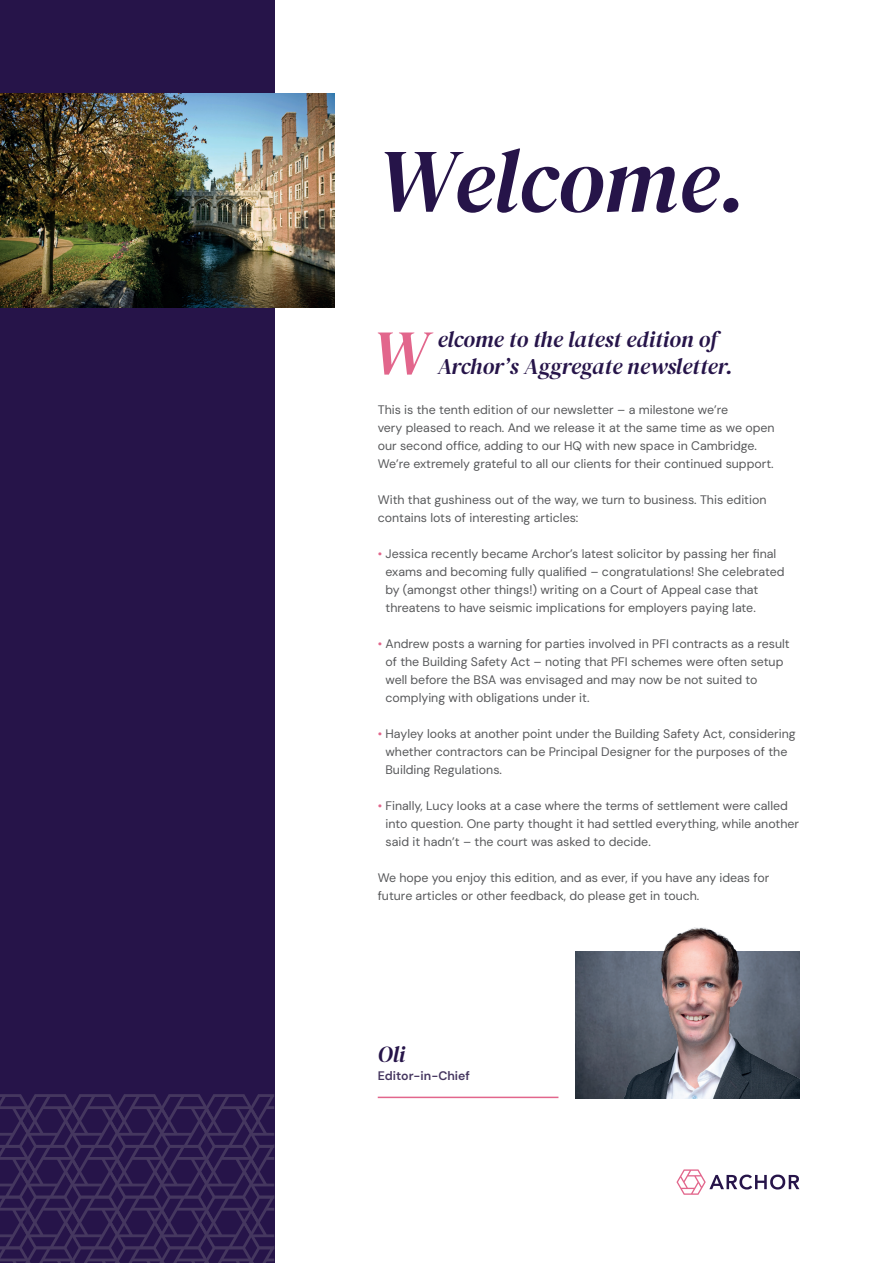
<style>
.page{position:relative;width:893px;height:1263px;background:#fff}
.page>*{position:absolute;margin:0;border:0;box-sizing:border-box;transform-origin:0 0}
.t1{font:italic 90px "DM Serif Display";letter-spacing:-.01em;color:#261449}
.t2{font:italic 63.45px "DM Serif Display";color:#e2668c}
.t3{font:italic 22.5px/27px "DM Serif Display";letter-spacing:-.005em;color:#261449}
.t4{font:12.3px/18px "DM Sans";color:#57585a}
.t5{font:600 12.3px "DM Sans";color:#45365f}
.s1{color:#e2668c}
</style>
<div class="page">
<div style="left:0;top:0;width:274px;height:1263px;background:#261449"></div>
<svg style="left:676px;top:1169px;width:123px;height:26px"></svg>
<img style="left:575px;top:927px;width:224px;height:171px">
<hr style="left:378px;top:1097px;width:180px;height:1px;background:#e2668c">
<img style="left:0;top:93px;width:334px;height:215px">
<svg style="left:0;top:1094px;width:274px;height:169px"></svg>
<h1 class="t1" style="left:378px;top:129px;width:370px">Welcome.</h1>
<h2 class="t2" style="left:373px;top:316px;width:57px">W</h2>
<h3 class="t3" style="left:437px;top:326px;width:297px">elcome to the latest edition of<br>Archor’s Aggregate newsletter.</h3>
<p class="t4" style="left:378px;top:401px;width:398px">This is the tenth edition of our newsletter – a milestone we’re<br>very pleased to reach. And we release it at the same time as we open our second office, adding to our HQ with new space in Cambridge.<br>We’re extremely grateful to all our clients for their continued support.</p>
<p class="t4" style="left:378px;top:491px;width:390px">With that gushiness out of the way, we turn to business. This edition contains lots of interesting articles:</p>
<p class="t4" style="left:385px;top:545px;width:400px;text-indent:-8px"><span class="s1">•</span> Jessica recently became Archor’s latest solicitor by passing her final exams and becoming fully qualified – congratulations! She celebrated by (amongst other things!) writing on a Court of Appeal case that threatens to have seismic implications for employers paying late.</p>
<p class="t4" style="left:385px;top:635px;width:406px;text-indent:-8px"><span class="s1">•</span> Andrew posts a warning for parties involved in PFI contracts as a result of the Building Safety Act – noting that PFI schemes were often setup well before the BSA was envisaged and may now be not suited to complying with obligations under it.</p>
<p class="t4" style="left:385px;top:725px;width:412px;text-indent:-8px"><span class="s1">•</span> Hayley looks at another point under the Building Safety Act, considering whether contractors can be Principal Designer for the purposes of the<br>Building Regulations.</p>
<p class="t4" style="left:385px;top:797px;width:415px;text-indent:-8px"><span class="s1">•</span> Finally, Lucy looks at a case where the terms of settlement were called into question. One party thought it had settled everything, while another said it hadn’t – the court was asked to decide.</p>
<p class="t4" style="left:378px;top:869px;width:393px">We hope you enjoy this edition, and as ever, if you have any ideas for future articles or other feedback, do please get in touch.</p>
<h3 class="t3" style="left:378px;top:1041px;width:29px">Oli</h3>
<p class="t5" style="left:378px;top:1068px;width:94px">Editor-in-Chief</p>
</div>
